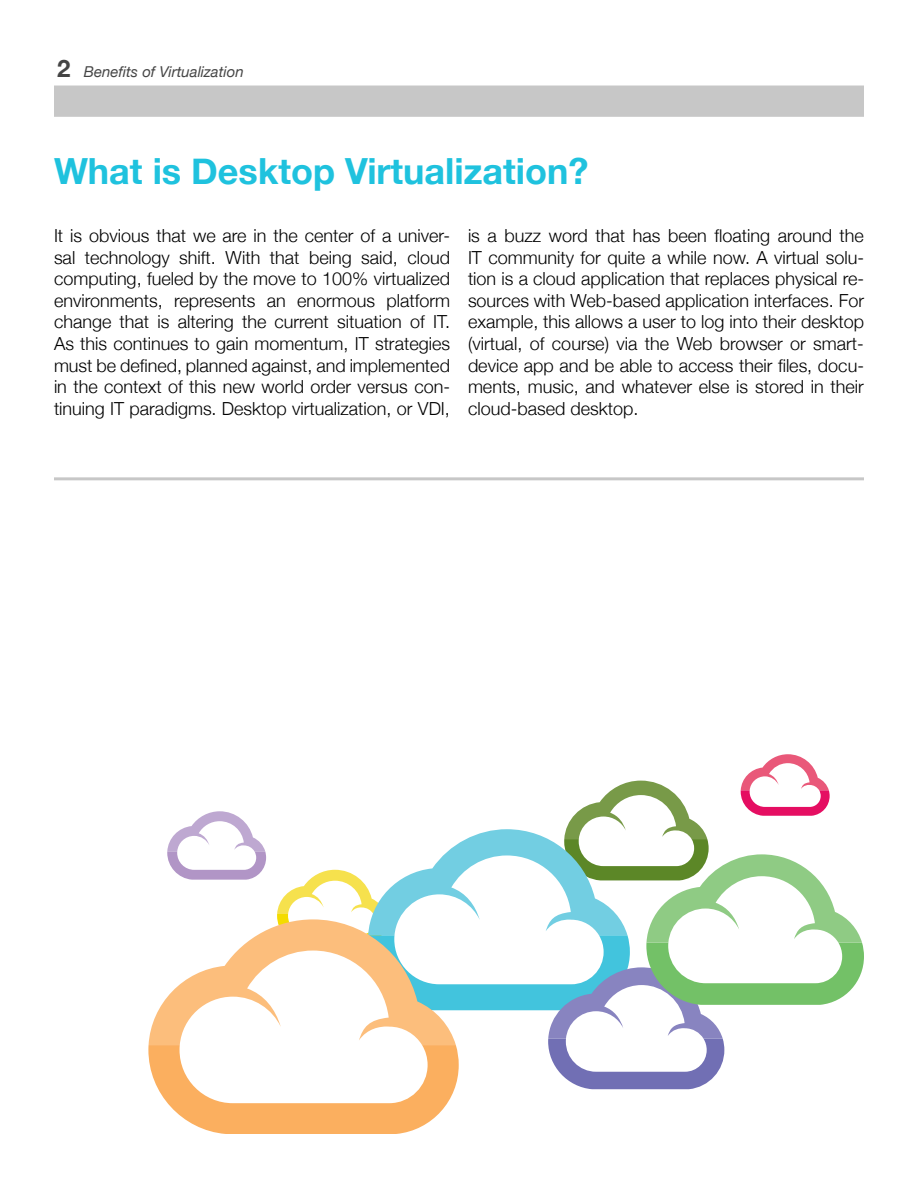
<style>
.page{position:relative;width:918px;height:1188px;background:#fff}
.page>*{position:absolute;margin:0;border:0;box-sizing:border-box;transform-origin:0 0}
.t1{font:700 36px "Helvetica Neue";color:#1fc2de}
.t2{font:300 18px/21.6px "Helvetica Neue";color:#000;text-align:justify}
.t3{font:italic 15px "Helvetica Neue";color:#454545}
.s1{font-weight:700;font-style:normal;font-size:24px}
</style>
<div class="page">
<div style="left:54px;top:86px;width:810px;height:31px;background:#c7c7c7"></div>
<svg style="left:148px;top:754px;width:716px;height:380px"></svg>
<hr style="left:54px;top:477px;width:810px;height:3px;background:#454545">
<p class="t3" style="left:57px;top:63px;width:188px"><span class="s1">2</span> Benefits of Virtualization</p>
<h1 class="t1" style="left:54px;top:148px;width:536px">What is Desktop Virtualization?</h1>
<p class="t2" style="left:54px;top:224px;width:398px">It is obvious that we are in the center of a univer&shy;sal technology shift. With that being said, cloud computing, fueled by the move to 100% virtualized environments, represents an enormous platform change that is altering the current situation of IT.<br>As this continues to gain momentum, IT strategies must be defined, planned against, and implemented in the context of this new world order versus con&shy;tinuing IT paradigms. Desktop virtualization, or VDI,</p>
<p class="t2" style="left:468px;top:224px;width:398px">is a buzz word that has been floating around the IT community for quite a while now. A virtual solu&shy;tion is a cloud application that replaces physical re&shy;sources with Web-based application interfaces. For example, this allows a user to log into their desktop (virtual, of course) via the Web browser or smart&shy;device app and be able to access their files, docu&shy;ments, music, and whatever else is stored in their cloud-based desktop.</p>
</div>
